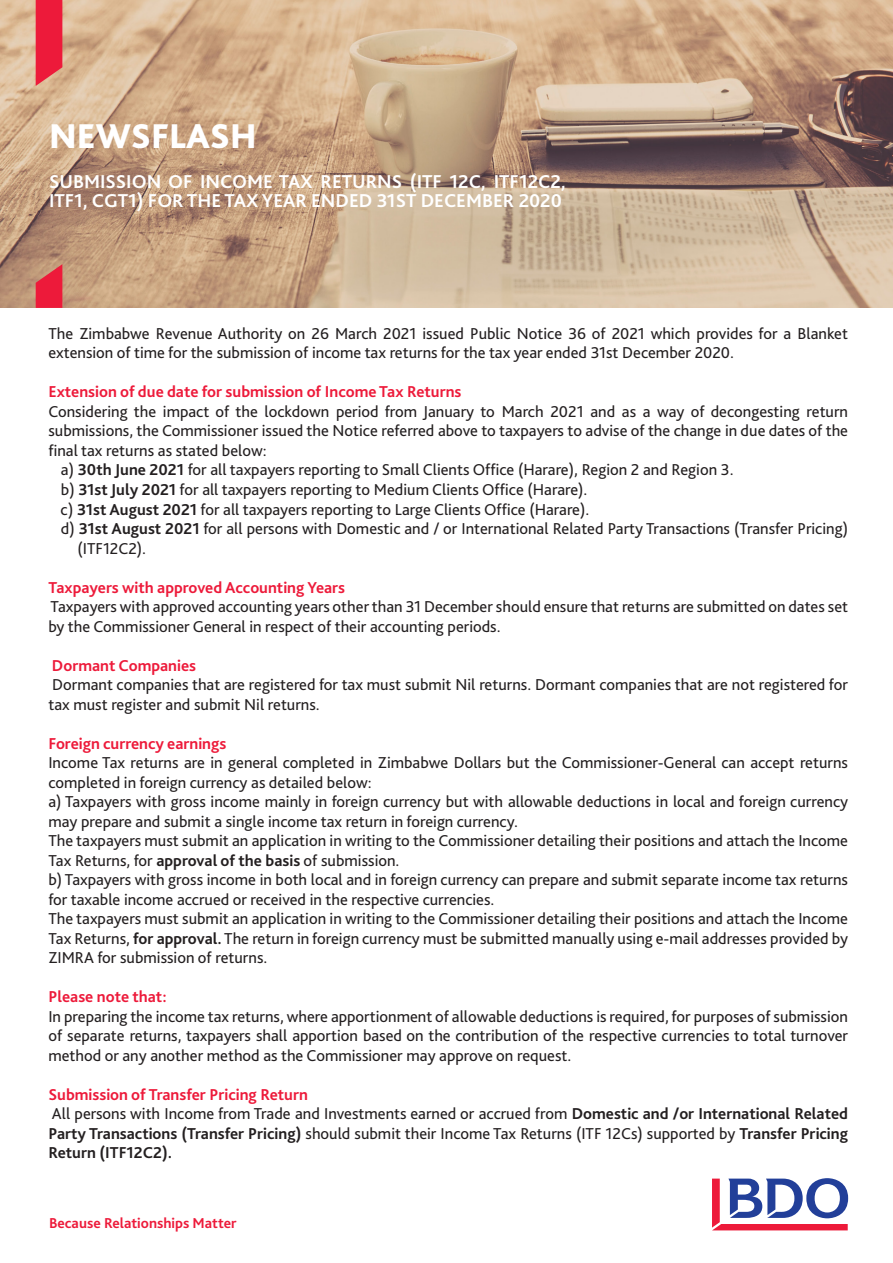
<style>
.page{position:relative;width:893px;height:1263px;background:#fff}
.page>*{position:absolute;margin:0;border:0;box-sizing:border-box;transform-origin:0 0}
.t1{font:800 36px "Bliss Pro";color:#fff}
.t2{font:700 19.5px/19.5px "Bliss Pro";color:#fff}
.t3{font:16.5px/19.5px "Bliss Pro";color:#231f20}
.t4{font:700 16.5px "Bliss Pro";color:#ed1a3a}
.t5{font:700 15px "Bliss Pro";color:#ed1a3a}
.s1{font-weight:700}
.s2{font-weight:700;color:#ed1a3a}
</style>
<div class="page">
<img style="left:0;top:0;width:893px;height:308px">
<svg style="left:712px;top:1178px;width:136px;height:52px"></svg>
<svg style="left:36px;top:264px;width:26px;height:44px"></svg>
<svg style="left:36px;top:0;width:26px;height:86px;background:#ea2a43"></svg>
<h1 class="t1" style="left:49px;top:114px;width:209px">NEWSFLASH</h1>
<p class="t2" style="left:49px;top:171px;width:518px">SUBMISSION OF INCOME TAX RETURNS (ITF 12C, ITF12C2,<br>ITF1, CGT1) FOR THE TAX YEAR ENDED 31ST DECEMBER 2020</p>
<p class="t3" style="left:48px;top:323px;width:801px">The Zimbabwe Revenue Authority on 26 March 2021 issued Public Notice 36 of 2021 which provides for a Blanket extension of time for the submission of income tax returns for the tax year ended 31st December 2020.</p>
<p class="t4" style="left:48px;top:382px;width:415px">Extension of due date for submission of Income Tax Returns</p>
<p class="t3" style="left:48px;top:401px;width:801px">Considering the impact of the lockdown period from January to March 2021 and as a way of decongesting return</p>
<p class="t3" style="left:48px;top:421px;width:801px">submissions, the Commissioner issued the Notice referred above to taxpayers to advise of the change in due dates of the</p>
<p class="t3" style="left:48px;top:440px;width:220px">final tax returns as stated below:</p>
<p class="t3" style="left:61px;top:460px;width:674px">a) <span class="s1">30th June 2021</span> for all taxpayers reporting to Small Clients Office (Harare), Region 2 and Region 3.</p>
<p class="t3" style="left:61px;top:479px;width:528px">b) <span class="s1">31st July 2021</span> for all taxpayers reporting to Medium Clients Office (Harare).</p>
<p class="t3" style="left:61px;top:499px;width:530px">c) <span class="s1">31st August 2021</span> for all taxpayers reporting to Large Clients Office (Harare).</p>
<p class="t3" style="left:61px;top:518px;width:789px">d) <span class="s1">31st August 2021</span> for all persons with Domestic and / or International Related Party Transactions (Transfer Pricing)</p>
<p class="t3" style="left:78px;top:538px;width:70px">(ITF12C2).</p>
<p class="t4" style="left:48px;top:577px;width:298px">Taxpayers with approved Accounting Years</p>
<p class="t3" style="left:48px;top:596px;width:801px">Taxpayers with approved accounting years other than 31 December should ensure that returns are submitted on dates set by the Commissioner General in respect of their accounting periods.</p>
<p class="t4" style="left:52px;top:655px;width:146px">Dormant Companies</p>
<p class="t3" style="left:48px;top:674px;width:801px">Dormant companies that are registered for tax must submit Nil returns. Dormant companies that are not registered for tax must register and submit Nil returns.</p>
<p class="t4" style="left:48px;top:733px;width:180px">Foreign currency earnings</p>
<p class="t3" style="left:48px;top:752px;width:801px">Income Tax returns are in general completed in Zimbabwe Dollars but the Commissioner-General can accept returns completed in foreign currency as detailed below:<br>a) Taxpayers with gross income mainly in foreign currency but with allowable deductions in local and foreign currency may prepare and submit a single income tax return in foreign currency.<br>The taxpayers must submit an application in writing to the Commissioner detailing their positions and attach the Income Tax Returns, for <span class="s1">approval of the basis</span> of submission.<br>b) Taxpayers with gross income in both local and in foreign currency can prepare and submit separate income tax returns for taxable income accrued or received in the respective currencies.<br>The taxpayers must submit an application in writing to the Commissioner detailing their positions and attach the Income Tax Returns, <span class="s1">for approval.</span> The return in foreign currency must be submitted manually using e-mail addresses provided by ZIMRA for submission of returns.</p>
<p class="t4" style="left:48px;top:986px;width:120px">Please note that:</p>
<p class="t3" style="left:48px;top:1006px;width:801px;text-align:justify">In preparing the income tax returns, where apportionment of allowable deductions is required, for purposes of submission of separate returns, taxpayers shall apportion based on the contribution of the respective currencies to total turnover method or any another method as the Commissioner may approve on request.</p>
<p class="t3" style="left:48px;top:1084px;width:801px"><span class="s2">Submission of Transfer Pricing Return<br></span>All persons with Income from Trade and Investments earned or accrued from <span class="s1">Domestic and /or International Related Party Transactions (Transfer Pricing)</span> should submit their Income Tax Returns (ITF 12Cs) supported by <span class="s1">Transfer Pricing Return (ITF12C2).</span></p>
<p class="t5" style="left:49px;top:1213px;width:189px">Because Relationships Matter</p>
</div>
